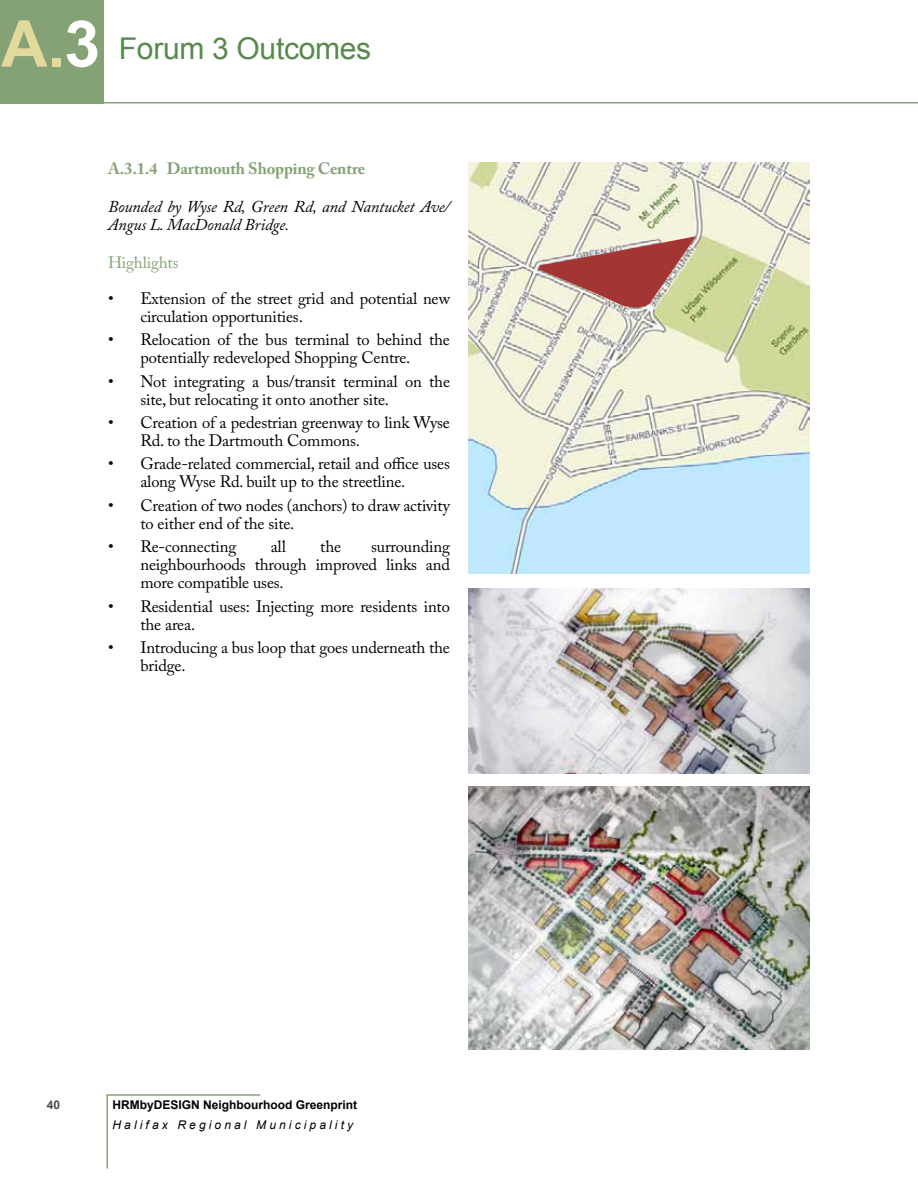
<style>
.page{position:relative;width:918px;height:1188px;background:#fff}
.page>*{position:absolute;margin:0;border:0;box-sizing:border-box;transform-origin:0 0}
.t1{font:700 64.5px "Arial";color:#e2da9d}
.t2{font:30px "Arial";letter-spacing:-.01em;color:#58894c}
.t3{font:16.5px/18px "Adobe Caslon Pro";letter-spacing:-.01em;color:#000}
.t4{font:italic 16.5px/18px "Adobe Caslon Pro";letter-spacing:-.01em;color:#000}
.t5{font:700 16.5px "Adobe Caslon Pro";letter-spacing:-.01em;color:#85a276}
.t6{font:16.5px "Adobe Caslon Pro";letter-spacing:-.01em;color:#85a276}
.t7{font:700 12px "Arial";color:#000}
.t8{font:italic 12px "Arial";letter-spacing:.26em;color:#000}
.t9{font:700 12px "Arial";color:#4d4d4f}
.s1{color:#fff}
</style>
<div class="page">
<hr style="left:78px;top:102px;width:840px;height:2px;background:#85a276">
<div style="left:0;top:0;width:104px;height:104px;background:#85a276"></div>
<hr style="left:106px;top:1095px;width:2px;height:74px;background:#85a276">
<hr style="left:106px;top:1094px;width:154px;height:2px;background:#85a276">
<img style="left:468px;top:162px;width:342px;height:412px">
<svg style="left:538px;top:236px;width:158px;height:72px;background:#c18c80"></svg>
<img style="left:468px;top:787px;width:342px;height:262px">
<img style="left:468px;top:588px;width:342px;height:185px">
<h1 class="t1" style="left:1px;top:1px;width:101px">A.<span class="s1">3</span></h1>
<h2 class="t2" style="left:119px;top:29px;width:254px">Forum 3 Outcomes</h2>
<p class="t5" style="left:108px;top:159px;width:259px">A.3.1.4 Dartmouth Shopping Centre</p>
<p class="t4" style="left:108px;top:197px;width:343px">Bounded by Wyse Rd, Green Rd, and Nantucket Ave/<br>Angus L. MacDonald Bridge.</p>
<p class="t6" style="left:108px;top:252px;width:72px">Highlights</p>
<p class="t3" style="left:140px;top:289px;width:311px;text-indent:-32px">• Extension of the street grid and potential new circulation opportunities.</p>
<p class="t3" style="left:108px;top:330px;width:343px;text-align:center">• Relocation of the bus terminal to behind the potentially redeveloped Shopping Centre.</p>
<p class="t3" style="left:140px;top:372px;width:311px;text-indent:-32px">• Not integrating a bus/transit terminal on the site, but relocating it onto another site.</p>
<p class="t3" style="left:140px;top:413px;width:311px;text-indent:-32px">• Creation of a pedestrian greenway to link Wyse<br>Rd. to the Dartmouth Commons.</p>
<p class="t3" style="left:140px;top:455px;width:311px;text-indent:-32px">• Grade-related commercial, retail and office uses along Wyse Rd. built up to the streetline.</p>
<p class="t3" style="left:140px;top:496px;width:311px;text-indent:-32px">• Creation of two nodes (anchors) to draw activity to either end of the site.</p>
<p class="t3" style="left:108px;top:537px;width:130px">• Re-connecting</p>
<p class="t3" style="left:271px;top:537px;width:17px">all</p>
<p class="t3" style="left:320px;top:537px;width:22px">the</p>
<p class="t3" style="left:140px;top:537px;width:311px;text-align:justify;text-indent:231px">surrounding neighbourhoods through improved links and more compatible uses.</p>
<p class="t3" style="left:140px;top:597px;width:311px;text-indent:-32px">• Residential uses: Injecting more residents into the area.</p>
<p class="t3" style="left:140px;top:638px;width:311px;text-indent:-32px">• Introducing a bus loop that goes underneath the bridge.</p>
<p class="t9" style="left:47px;top:1097px;width:15px">40</p>
<p class="t7" style="left:112px;top:1097px;width:246px">HRMbyDESIGN Neighbourhood Greenprint</p>
<p class="t8" style="left:112px;top:1117px;width:242px">Halifax Regional Municipality</p>
</div>
